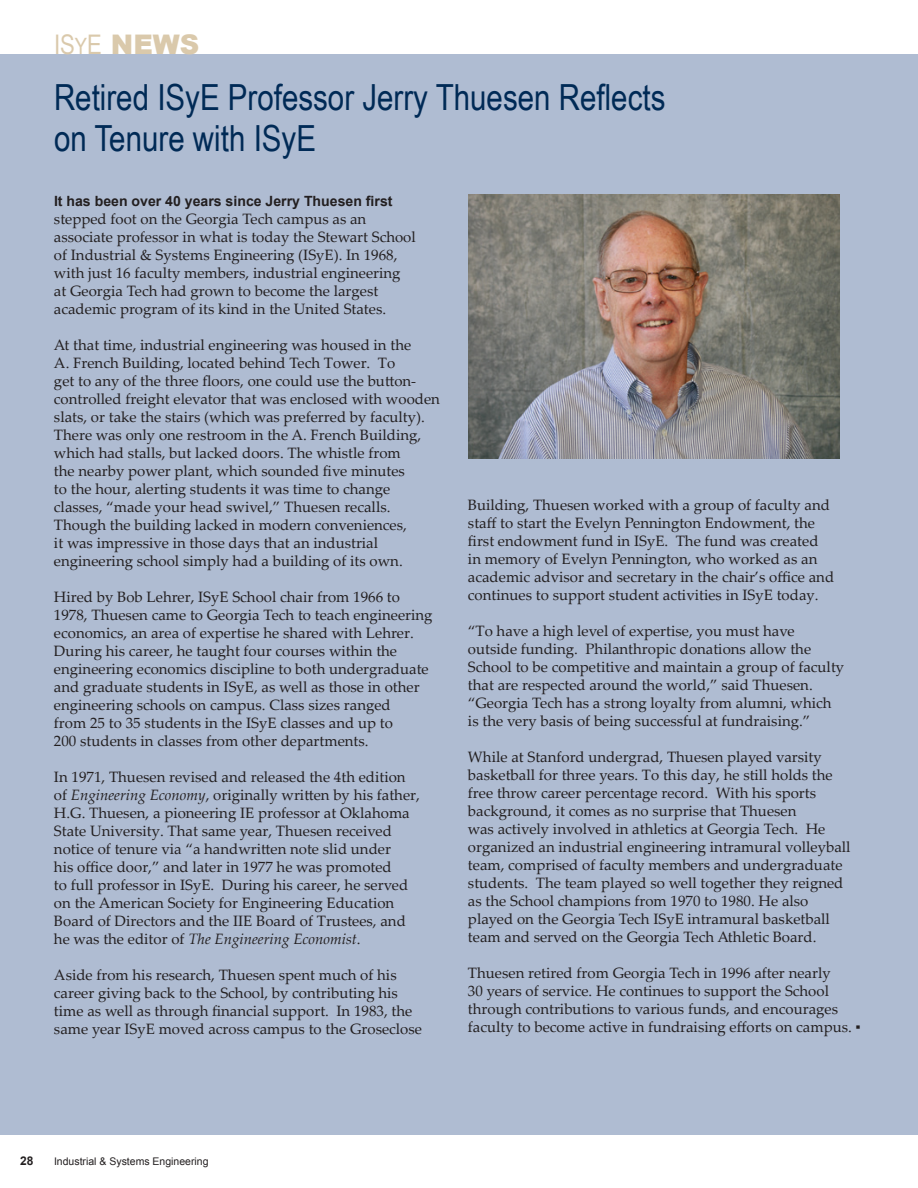
<style>
.page{position:relative;width:918px;height:1188px;background:#fff}
.page>*{position:absolute;margin:0;border:0;box-sizing:border-box;transform-origin:0 0}
.t1{font:36px/40.5px "Arial Narrow";color:#002a56}
.t2{font:900 27px "Arial";color:#dac9ab}
.t3{font:15px/18px "Palatino Linotype";color:#231f20}
.t4{font:700 14.1px "Arial";color:#231f20}
.t5{font:700 12px "Arial";color:#231f20}
.t6{font:10.5px "Arial";color:#231f20}
.s1{font-family:"Arial Narrow";font-weight:400}
.s2{font-family:"Arial Narrow";font-weight:400;font-size:22.5px}
.s3{font-style:italic}
</style>
<div class="page">
<div style="left:0;top:54px;width:918px;height:1080px;background:#afbcd2"></div>
<img style="left:468px;top:195px;width:371px;height:264px">
<h2 class="t2" style="left:54px;top:25px;width:147px"><span class="s1">IS</span><span class="s2">Y</span><span class="s1">E</span> NEWS</h2>
<h1 class="t1" style="left:54px;top:76px;width:613px">Retired ISyE Professor Jerry Thuesen Reflects on Tenure with ISyE</h1>
<p class="t4" style="left:54px;top:191px;width:340px">It has been over 40 years since Jerry Thuesen first</p>
<p class="t3" style="left:54px;top:209px;width:363px">stepped foot on the Georgia Tech campus as an associate professor in what is today the Stewart School of Industrial &amp; Systems Engineering (ISyE). In 1968, with just 16 faculty members, industrial engineering at Georgia Tech had grown to become the largest academic program of its kind in the United States.</p>
<p class="t3" style="left:54px;top:335px;width:387px">At that time, industrial engineering was housed in the<br>A. French Building, located behind Tech Tower. To<br>get to any of the three floors, one could use the button&shy;controlled freight elevator that was enclosed with wooden slats, or take the stairs (which was preferred by faculty).<br>There was only one restroom in the A. French Building, which had stalls, but lacked doors. The whistle from<br>the nearby power plant, which sounded five minutes<br>to the hour, alerting students it was time to change classes, “made your head swivel,” Thuesen recalls.<br>Though the building lacked in modern conveniences,<br>it was impressive in those days that an industrial engineering school simply had a building of its own.</p>
<p class="t3" style="left:54px;top:587px;width:380px">Hired by Bob Lehrer, ISyE School chair from 1966 to 1978, Thuesen came to Georgia Tech to teach engineering economics, an area of expertise he shared with Lehrer.<br>During his career, he taught four courses within the engineering economics discipline to both undergraduate and graduate students in ISyE, as well as those in other engineering schools on campus. Class sizes ranged<br>from 25 to 35 students in the ISyE classes and up to<br>200 students in classes from other departments.</p>
<p class="t3" style="left:54px;top:767px;width:367px">In 1971, Thuesen revised and released the 4th edition of <span class="s3">Engineering Economy</span>, originally written by his father, H.G. Thuesen, a pioneering IE professor at Oklahoma State University. That same year, Thuesen received notice of tenure via “a handwritten note slid under<br>his office door,” and later in 1977 he was promoted<br>to full professor in ISyE. During his career, he served on the American Society for Engineering Education Board of Directors and the IIE Board of Trustees, and he was the editor of <span class="s3">The Engineering Economist</span>.</p>
<p class="t3" style="left:54px;top:965px;width:369px">Aside from his research, Thuesen spent much of his career giving back to the School, by contributing his time as well as through financial support. In 1983, the same year ISyE moved across campus to the Groseclose</p>
<p class="t3" style="left:468px;top:495px;width:368px">Building, Thuesen worked with a group of faculty and staff to start the Evelyn Pennington Endowment, the first endowment fund in ISyE. The fund was created in memory of Evelyn Pennington, who worked as an academic advisor and secretary in the chair’s office and continues to support student activities in ISyE today.</p>
<p class="t3" style="left:468px;top:621px;width:378px">“To have a high level of expertise, you must have outside funding. Philanthropic donations allow the School to be competitive and maintain a group of faculty that are respected around the world,” said Thuesen. “Georgia Tech has a strong loyalty from alumni, which is the very basis of being successful at fundraising.”</p>
<p class="t3" style="left:468px;top:747px;width:384px">While at Stanford undergrad, Thuesen played varsity basketball for three years. To this day, he still holds the free throw career percentage record. With his sports background, it comes as no surprise that Thuesen<br>was actively involved in athletics at Georgia Tech. He organized an industrial engineering intramural volleyball team, comprised of faculty members and undergraduate students. The team played so well together they reigned as the School champions from 1970 to 1980. He also played on the Georgia Tech ISyE intramural basketball team and served on the Georgia Tech Athletic Board.</p>
<p class="t3" style="left:468px;top:963px;width:394px">Thuesen retired from Georgia Tech in 1996 after nearly<br>30 years of service. He continues to support the School through contributions to various funds, and encourages faculty to become active in fundraising efforts on campus. ▪</p>
<p class="t5" style="left:20px;top:1153px;width:15px">28</p>
<p class="t6" style="left:54px;top:1154px;width:156px">Industrial &amp; Systems Engineering</p>
</div>
